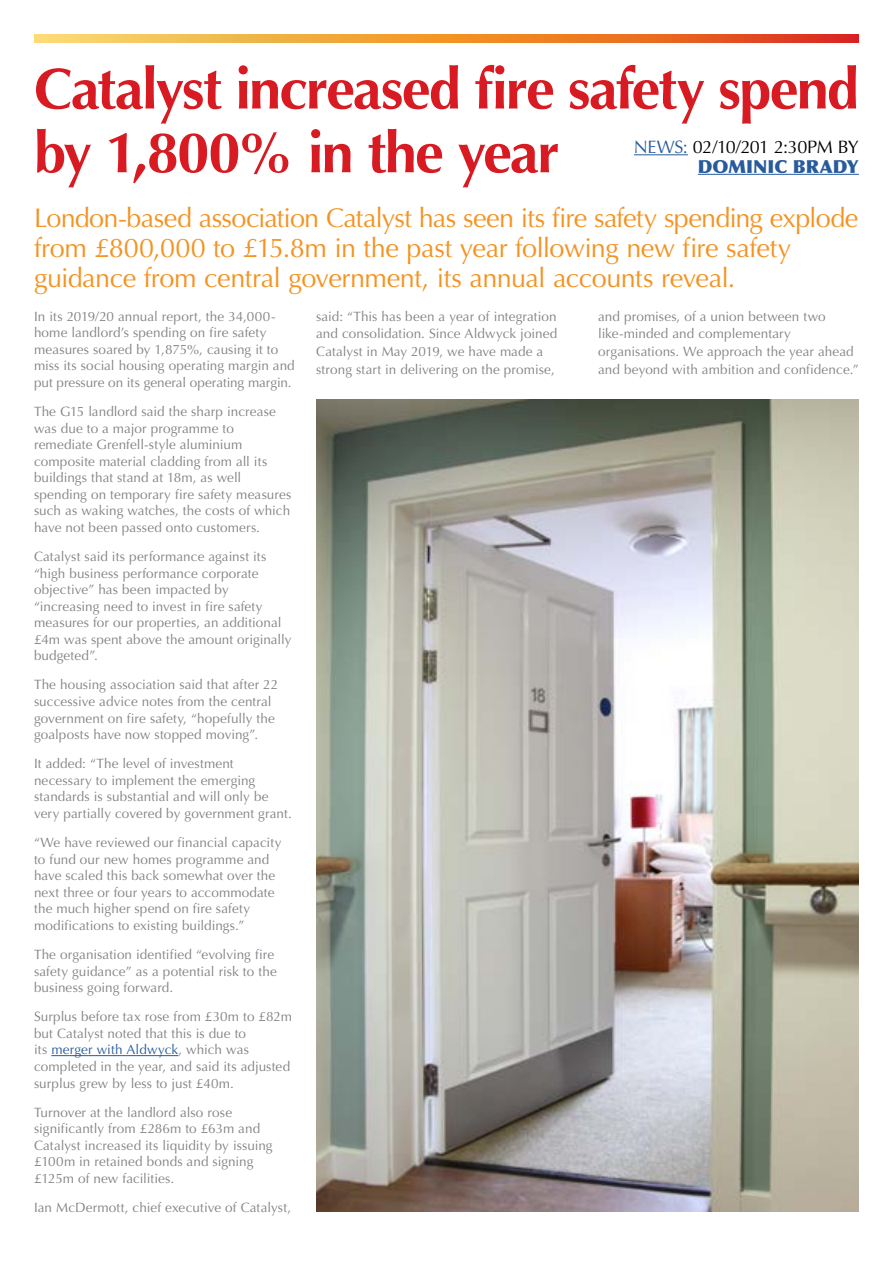
<style>
.page{position:relative;width:893px;height:1263px;background:#fff}
.page>*{position:absolute;margin:0;border:0;box-sizing:border-box;transform-origin:0 0}
.t1{font:700 57.75px/63.8px "Optima";letter-spacing:-.035em;color:#d81a22}
.t2{font:27px/30px "Optima";letter-spacing:-.02em;color:#f39322}
.t3{font:18px/19.5px "Optima";letter-spacing:-.03em;color:#000;text-align:right}
.t4{font:13.5px/16.5px "Optima";letter-spacing:.005em;color:#818286}
.s1{color:#275b9b}
.s2{font-weight:900;color:#275b9b}
</style>
<div class="page">
<hr style="left:51px;top:1055px;width:127px;height:1px;background:#275b9b">
<hr style="left:634px;top:154px;width:54px;height:1px;background:#275b9b">
<hr style="left:698px;top:174px;width:161px;height:1px;background:#275b9b">
<svg style="left:34px;top:34px;width:825px;height:9px;background:#ed8d36"></svg>
<img style="left:316px;top:400px;width:543px;height:812px">
<h1 class="t1" style="left:34px;top:58px;width:827px">Catalyst increased fire safety spend by 1,800% in the year</h1>
<h2 class="t2" style="left:34px;top:203px;width:826px">London-based association Catalyst has seen its fire safety spending explode from £800,000 to £15.8m in the past year following new fire safety guidance from central government, its annual accounts reveal.</h2>
<h3 class="t3" style="left:634px;top:137px;width:226px"><span class="s1">NEWS:</span> 02/10/201 2:30PM BY<br><span class="s2">DOMINIC BRADY</span></h3>
<p class="t4" style="left:34px;top:308px;width:262px">In its 2019/20 annual report, the 34,000- home landlord’s spending on fire safety measures soared by 1,875%, causing it to miss its social housing operating margin and put pressure on its general operating margin.</p>
<p class="t4" style="left:34px;top:403px;width:259px">The G15 landlord said the sharp increase was due to a major programme to remediate Grenfell-style aluminium composite material cladding from all its buildings that stand at 18m, as well spending on temporary fire safety measures such as waking watches, the costs of which have not been passed onto customers.</p>
<p class="t4" style="left:34px;top:548px;width:259px">Catalyst said its performance against its “high business performance corporate objective” has been impacted by “increasing need to invest in fire safety measures for our properties, an additional £4m was spent above the amount originally budgeted”.</p>
<p class="t4" style="left:34px;top:677px;width:246px">The housing association said that after 22 successive advice notes from the central government on fire safety, “hopefully the goalposts have now stopped moving”.</p>
<p class="t4" style="left:34px;top:756px;width:259px">It added: “The level of investment necessary to implement the emerging standards is substantial and will only be very partially covered by government grant.</p>
<p class="t4" style="left:34px;top:834px;width:249px">“We have reviewed our financial capacity to fund our new homes programme and have scaled this back somewhat over the next three or four years to accommodate the much higher spend on fire safety modifications to existing buildings.”</p>
<p class="t4" style="left:34px;top:946px;width:244px">The organisation identified “evolving fire safety guidance” as a potential risk to the business going forward.</p>
<p class="t4" style="left:34px;top:1009px;width:259px">Surplus before tax rose from £30m to £82m but Catalyst noted that this is due to<br>its <span class="s1">merger with Aldwyck</span>, which was completed in the year, and said its adjusted surplus grew by less to just £40m.</p>
<p class="t4" style="left:34px;top:1104px;width:240px">Turnover at the landlord also rose significantly from £286m to £63m and Catalyst increased its liquidity by issuing £100m in retained bonds and signing £125m of new facilities.</p>
<p class="t4" style="left:34px;top:1199px;width:259px">Ian McDermott, chief executive of Catalyst,</p>
<p class="t4" style="left:316px;top:308px;width:243px;line-height:17.5px">said: “This has been a year of integration and consolidation. Since Aldwyck joined Catalyst in May 2019, we have made a strong start in delivering on the promise,</p>
<p class="t4" style="left:598px;top:308px;width:262px;line-height:17.5px">and promises, of a union between two like-minded and complementary organisations. We approach the year ahead and beyond with ambition and confidence.”</p>
</div>
